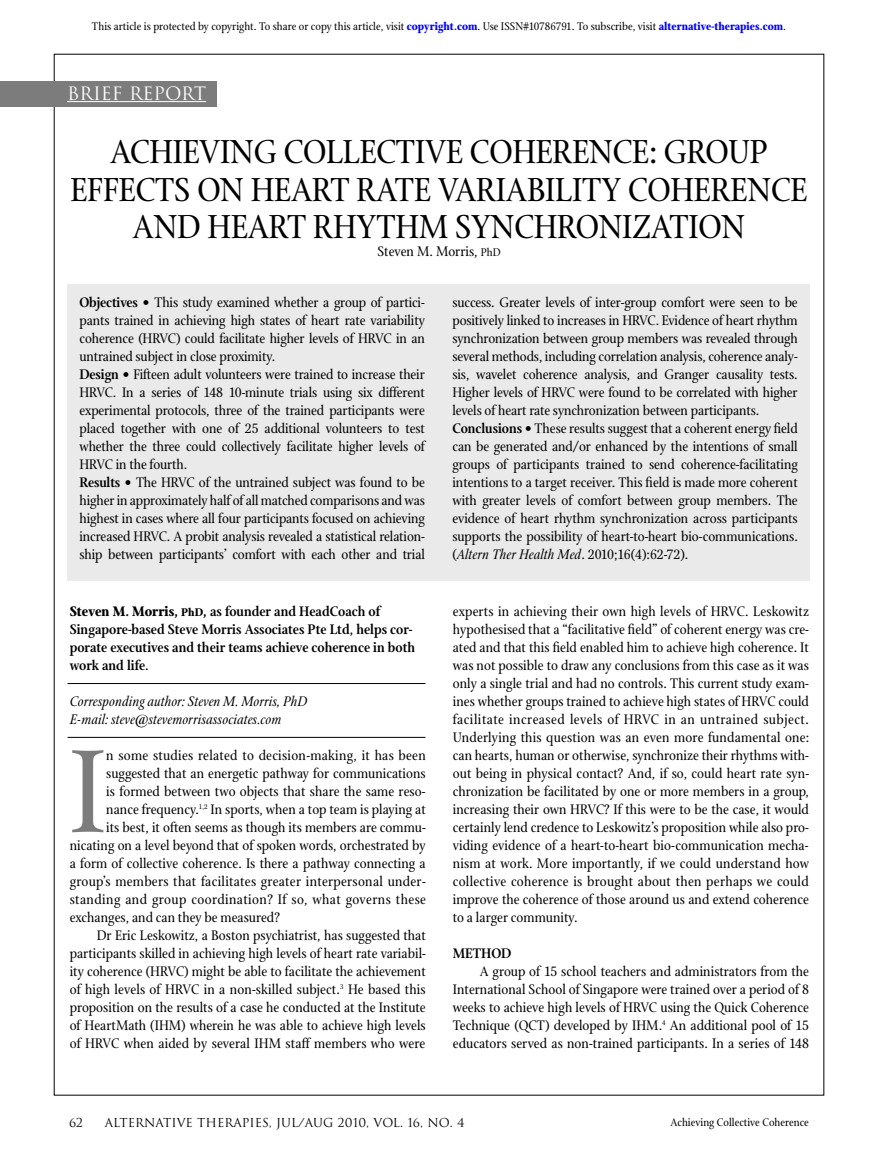
<style>
.page{position:relative;width:878px;height:1175px;background:#fff}
.page>*{position:absolute;margin:0;border:0;box-sizing:border-box;transform-origin:0 0}
.t1{font:127.35px "Stone Print";color:#7c7c7c}
.t2{font:36px "Stone Print";letter-spacing:-.01em;color:#000}
.t3{font:18px "Trajan";color:#fff}
.t4{font:15px/18px "Stone Print";letter-spacing:-.005em;color:#000;text-align:justify}
.t5{font:600 15px/18px "Stone Print";color:#000}
.t6{font:15px "Stone Print";letter-spacing:.015em;color:#000}
.t7{font:italic 15px/18px "Stone Print";color:#000}
.t8{font:15px "Stone Print";letter-spacing:.025em;color:#000}
.t9{font:12px "Stone Print";color:#000}
.t10{font:12px "Trajan";color:#000}
.s1{font-weight:700;color:#00f}
.s2{font-size:12px}
.s3{font-weight:600}
.s4{font-style:italic}
.s5{font-weight:700}
.s6{font-weight:700;font-size:12px}
</style>
<div class="page">
<div style="left:0;top:81px;width:216px;height:26px;background:#7c7c7c"></div>
<hr style="left:67px;top:101px;width:139px;height:1px;background:#fff">
<div style="left:68px;top:284px;width:741px;height:296px;background:#eaeaea"></div>
<hr style="left:68px;top:683px;width:357px;height:1px;background:#000">
<hr style="left:68px;top:737px;width:357px;height:1px;background:#000">
<p class="t9" style="left:92px;top:19px;width:695px">This article is protected by copyright. To share or copy this article, visit <span class="s1">copyright.com</span>. Use ISSN#10786791. To subscribe, visit <span class="s1">alternative-therapies.com</span>.</p>
<p class="t3" style="left:67px;top:82px;width:141px">BRIEF REPORT</p>
<h2 class="t2" style="left:110px;top:131px;width:38px">Achievi</h2>
<h2 class="t2" style="left:230px;top:131px;width:114px">ng Collective</h2>
<h2 class="t2" style="left:470px;top:131px;width:63px">Cohere</h2>
<h2 class="t2" style="left:589px;top:131px;width:180px">nce: Group</h2>
<h2 class="t2" style="left:70px;top:169px;width:67px">Effects</h2>
<h2 class="t2" style="left:197px;top:169px;width:97px">on Heart</h2>
<h2 class="t2" style="left:356px;top:169px;width:116px">Rate Variabilit</h2>
<h2 class="t2" style="left:601px;top:169px;width:89px">y Cohere</h2>
<h2 class="t2" style="left:747px;top:169px;width:42px">nce</h2>
<h2 class="t2" style="left:133px;top:206px;width:118px">and Heart</h2>
<h2 class="t2" style="left:313px;top:206px;width:88px">Rhythm</h2>
<h2 class="t2" style="left:455px;top:206px;width:292px">Synchronization</h2>
<p class="t4" style="left:377px;top:243px;width:125px">Steven M. Morris, <span class="s2">PhD</span></p>
<p class="t4" style="left:79px;top:293px;width:348px;text-align:left"><span class="s3">Objectives •</span> This study examined whether a group of partici&shy;pants trained in achieving high states of heart rate variability coherence (HRVC) could facilitate higher levels of HRVC in an untrained subject in close proximity.<br><span class="s3">Design •</span> Fifteen adult volunteers were trained to increase their HRVC. In a series of 148 10-minute trials using six different experimental protocols, three of the trained participants were placed together with one of 25 additional volunteers to test whether the three could collectively facilitate higher levels of HRVC in the fourth.<br><span class="s3">Results •</span> The HRVC of the untrained subject was found to be higher in approximately half of all matched comparisons and was highest in cases where all four participants focused on achieving increased HRVC. A probit analysis revealed a statistical relation&shy;ship between participants’ comfort with each other and trial</p>
<p class="t4" style="left:452px;top:293px;width:347px;text-align:left">success. Greater levels of inter-group comfort were seen to be positively linked to increases in HRVC. Evidence of heart rhythm synchronization between group members was revealed through several methods, including correlation analysis, coherence analy&shy;sis, wavelet coherence analysis, and Granger causality tests.<br>Higher levels of HRVC were found to be correlated with higher levels of heart rate synchronization between participants.<br><span class="s3">Conclusions •</span> These results suggest that a coherent energy field can be generated and/or enhanced by the intentions of small groups of participants trained to send coherence-facilitating intentions to a target receiver. This field is made more coherent with greater levels of comfort between group members. The evidence of heart rhythm synchronization across participants supports the possibility of heart-to-heart bio-communications. (<span class="s4">Altern Ther Health Med</span>. 2010;16(4):62-72).</p>
<p class="t5" style="left:70px;top:602px;width:347px"><span class="s5">Steven M. Morris,</span> <span class="s6">PhD</span><span class="s5">,</span> as founder and HeadCoach of Singapore-based Steve Morris Associates Pte Ltd, helps cor&shy;porate executives and their teams achieve coherence in both work and life.</p>
<p class="t7" style="left:70px;top:692px;width:239px">Corresponding author: Steven M. Morris, PhD<br>E-mail: steve@stevemorrisassociates.com</p>
<h1 class="t1" style="left:70px;top:719px;width:38px">I</h1>
<p class="t6" style="left:106px;top:746px;width:321px">n some studies related to decision-making, it has been</p>
<p class="t4" style="left:106px;top:764px;width:321px">suggested that an energetic pathway for communications</p>
<p class="t4" style="left:106px;top:782px;width:321px">is formed between two objects that share the same reso-</p>
<p class="t4" style="left:106px;top:800px;width:321px">nance frequency.<sup>1,2</sup> In sports, when a top team is playing at</p>
<p class="t4" style="left:106px;top:818px;width:321px">its best, it often seems as though its members are commu-</p>
<p class="t4" style="left:70px;top:836px;width:357px">nicating on a level beyond that of spoken words, orchestrated by</p>
<p class="t4" style="left:70px;top:854px;width:357px">a form of collective coherence. Is there a pathway connecting a</p>
<p class="t6" style="left:70px;top:872px;width:357px">group’s members that facilitates greater interpersonal under-</p>
<p class="t8" style="left:70px;top:890px;width:358px">standing and group coordination? If so, what governs these</p>
<p class="t4" style="left:70px;top:908px;width:212px">exchanges, and can they be measured?</p>
<p class="t4" style="left:97px;top:926px;width:330px">Dr Eric Leskowitz, a Boston psychiatrist, has suggested that</p>
<p class="t4" style="left:70px;top:944px;width:357px">participants skilled in achieving high levels of heart rate variabil-</p>
<p class="t4" style="left:70px;top:962px;width:357px">ity coherence (HRVC) might be able to facilitate the achievement</p>
<p class="t4" style="left:70px;top:980px;width:357px">of high levels of HRVC in a non-skilled subject.<sup>3</sup> He based this</p>
<p class="t4" style="left:70px;top:998px;width:357px">proposition on the results of a case he conducted at the Institute</p>
<p class="t4" style="left:70px;top:1016px;width:357px">of HeartMath (IHM) wherein he was able to achieve high levels</p>
<p class="t4" style="left:70px;top:1034px;width:357px">of HRVC when aided by several IHM staff members who were</p>
<p class="t4" style="left:453px;top:602px;width:358px">experts in achieving their own high levels of HRVC. Leskowitz hypothesised that a “facilitative field” of coherent energy was cre&shy;ated and that this field enabled him to achieve high coherence. It was not possible to draw any conclusions from this case as it was only a single trial and had no controls. This current study exam&shy;ines whether groups trained to achieve high states of HRVC could facilitate increased levels of HRVC in an untrained subject.<br>Underlying this question was an even more fundamental one: can hearts, human or otherwise, synchronize their rhythms with&shy;out being in physical contact? And, if so, could heart rate syn&shy;chronization be facilitated by one or more members in a group, increasing their own HRVC? If this were to be the case, it would certainly lend credence to Leskowitz’s proposition while also pro&shy;viding evidence of a heart-to-heart bio-communication mecha&shy;nism at work. More importantly, if we could understand how collective coherence is brought about then perhaps we could improve the coherence of those around us and extend coherence to a larger community.</p>
<p class="t5" style="left:453px;top:944px;width:60px">METHOD</p>
<p class="t4" style="left:453px;top:962px;width:357px;text-indent:27px">A group of 15 school teachers and administrators from the International School of Singapore were trained over a period of 8 weeks to achieve high levels of HRVC using the Quick Coherence Technique (QCT) developed by IHM.<sup>4</sup> An additional pool of 15 educators served as non-trained participants. In a series of 148</p>
<p class="t10" style="left:69px;top:1115px;width:16px">62</p>
<p class="t10" style="left:105px;top:1115px;width:361px">ALTERNATIVE THERAPIES, JUL/AUG 2010, VOL. 16, NO. 4</p>
<p class="t9" style="left:670px;top:1115px;width:140px">Achieving Collective Coherence</p>
</div>
